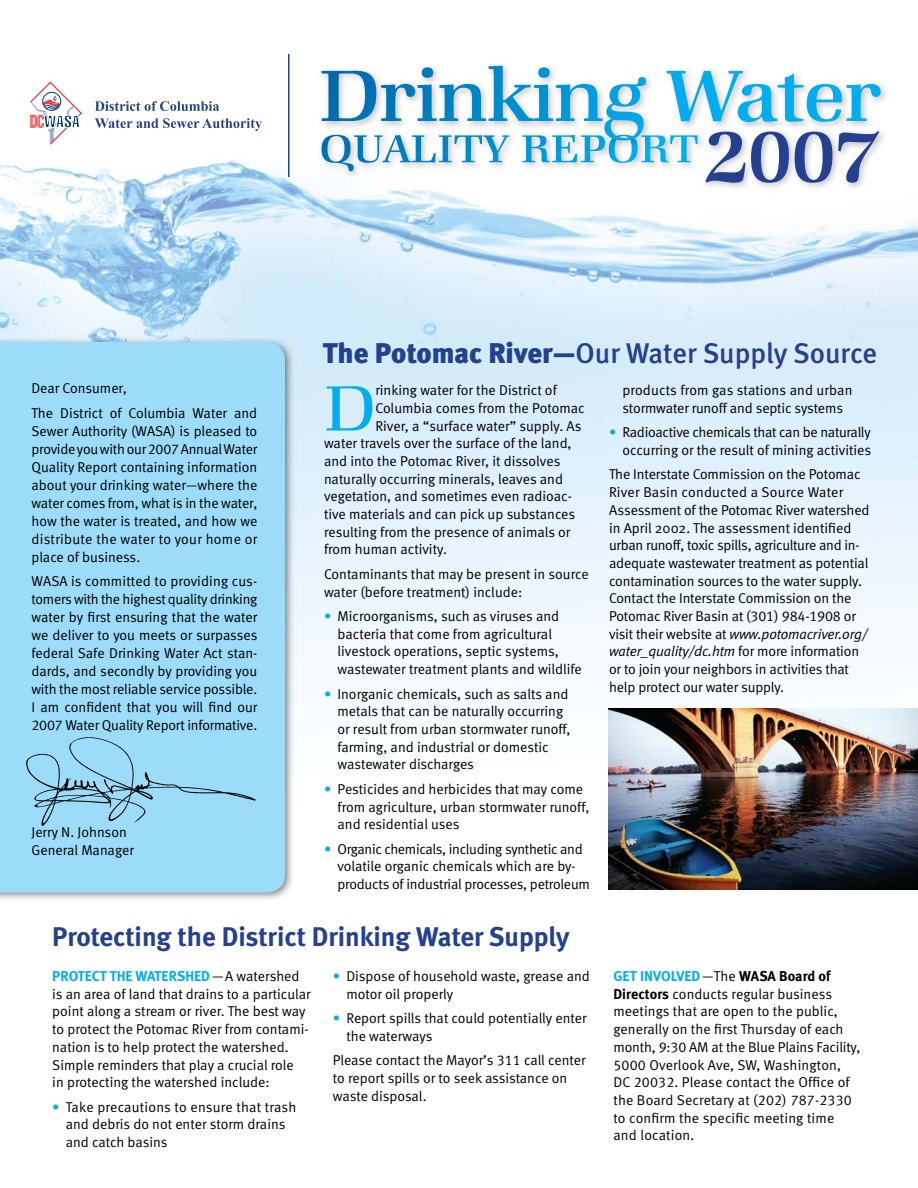
<style>
.page{position:relative;width:918px;height:1188px;background:#fff}
.page>*{position:absolute;margin:0;border:0;box-sizing:border-box;transform-origin:0 0}
.t1{font:500 85.5px "Zapf Book IT Cby BT";color:#25408f}
.t2{font:300 72.6px "Zapf Book IT Cby BT";color:#00aeef}
.t3{font:500 28.5px "Meta";color:#25408f}
.t4{font:700 27px "Meta";color:#25408f}
.t5{font:14.25px/17.7px "Meta Normal";color:#000}
.t6{font:14.25px/17.7px "Meta Normal";letter-spacing:-.02em;color:#000}
.t7{font:700 14.25px "Meta";color:#00aeef}
.s1{font-family:"Meta Normal LF Caps"}
.s2{font-family:"Meta Black LF";font-weight:400}
.s3{color:#00aeef}
.s4{font-style:italic}
.s5{font-family:"Meta Normal";font-weight:400;color:#000}
.s6{color:#000}
.s7{font-family:"Meta";font-weight:700}
</style>
<div class="page">
<img style="left:0;top:109px;width:918px;height:600px">
<img style="left:318px;top:154px;width:384px;height:30px">
<svg style="left:322px;top:154px;width:368px;height:17px"></svg>
<img style="left:318px;top:65px;width:576px;height:66px">
<img style="left:318px;top:131px;width:384px;height:23px">
<img style="left:388px;top:135px;width:310px;height:19px">
<svg style="left:322px;top:66px;width:324px;height:74px"></svg>
<hr style="left:288px;top:54px;width:2px;height:123px;background:#25408f">
<img style="left:0;top:338px;width:298px;height:561px">
<div style="left:0;top:342px;width:285px;height:550px;background:#9ddcf9"></div>
<img style="left:26px;top:734px;width:239px;height:96px">
<svg style="left:95px;top:101px;width:124px;height:10px"></svg>
<svg style="left:95px;top:118px;width:167px;height:13px"></svg>
<img style="left:608px;top:709px;width:310px;height:181px">
<svg style="left:29px;top:81px;width:54px;height:65px"></svg>
<img style="left:702px;top:127px;width:216px;height:203px">
<img style="left:702px;top:127px;width:192px;height:27px">
<h1 class="t1" style="left:705px;top:119px;width:174px">2007</h1>
<p class="t5" style="left:32px;top:377px;width:227px;line-height:24.8px">Dear Consumer,<br>The District of Columbia Water and</p>
<p class="t5" style="left:32px;top:423px;width:227px;text-align:justify">Sewer Authority (WASA) is pleased to provide you with our <span class="s1">2007</span> Annual Water Quality Report containing information about your drinking water—where the water comes from, what is in the water, how the water is treated, and how we distribute the water to your home or place of business.</p>
<p class="t5" style="left:32px;top:574px;width:227px;text-align:justify">WASA is committed to providing cus&shy;tomers with the highest quality drinking water by first ensuring that the water we deliver to you meets or surpasses federal Safe Drinking Water Act stan&shy;dards, and secondly by providing you with the most reliable service possible.<br>I am confident that you will find our <span class="s1">2007</span> Water Quality Report informative.</p>
<p class="t5" style="left:32px;top:824px;width:104px">Jerry N. Johnson<br>General Manager</p>
<h3 class="t3" style="left:323px;top:343px;width:556px"><span class="s2">The Potomac River—</span>Our Water Supply Source</h3>
<h2 class="t2" style="left:324px;top:379px;width:53px">D</h2>
<p class="t5" style="left:375px;top:383px;width:183px">rinking water for the District of</p>
<p class="t5" style="left:375px;top:401px;width:211px">Columbia comes from the Potomac</p>
<p class="t5" style="left:375px;top:418px;width:208px">River, a “surface water” supply. As</p>
<p class="t5" style="left:324px;top:436px;width:249px">water travels over the surface of the land,</p>
<p class="t5" style="left:324px;top:454px;width:238px">and into the Potomac River, it dissolves</p>
<p class="t5" style="left:324px;top:471px;width:241px">naturally occurring minerals, leaves and</p>
<p class="t5" style="left:324px;top:489px;width:249px">vegetation, and sometimes even radioac-</p>
<p class="t5" style="left:324px;top:507px;width:253px">tive materials and can pick up substances</p>
<p class="t5" style="left:324px;top:524px;width:248px">resulting from the presence of animals or</p>
<p class="t5" style="left:324px;top:542px;width:124px">from human activity.</p>
<p class="t5" style="left:324px;top:567px;width:266px">Contaminants that may be present in source water (before treatment) include:</p>
<p class="t5" style="left:338px;top:609px;width:246px;text-indent:-14px"><span class="s3">•</span> Microorganisms, such as viruses and bacteria that come from agricultural livestock operations, septic systems, wastewater treatment plants and wildlife</p>
<p class="t5" style="left:338px;top:686px;width:235px;text-indent:-14px"><span class="s3">•</span> Inorganic chemicals, such as salts and metals that can be naturally occurring or result from urban stormwater runoff, farming, and industrial or domestic wastewater discharges</p>
<p class="t5" style="left:338px;top:782px;width:253px;text-indent:-14px"><span class="s3">•</span> Pesticides and herbicides that may come from agriculture, urban stormwater runoff, and residential uses</p>
<p class="t6" style="left:338px;top:841px;width:254px;text-indent:-14px"><span class="s3">•</span> Organic chemicals, including synthetic and volatile organic chemicals which are by&shy;products of industrial processes, petroleum</p>
<p class="t5" style="left:622px;top:383px;width:232px">products from gas stations and urban stormwater runoff and septic systems</p>
<p class="t6" style="left:609px;top:425px;width:264px;text-align:right"><span class="s3">•</span> Radioactive chemicals that can be naturally occurring or the result of mining activities</p>
<p class="t5" style="left:609px;top:467px;width:262px">The Interstate Commission on the Potomac River Basin conducted a Source Water Assessment of the Potomac River watershed in April 2002. The assessment identified urban runoff, toxic spills, agriculture and in&shy;adequate wastewater treatment as potential contamination sources to the water supply.<br>Contact the Interstate Commission on the Potomac River Basin at <span class="s1">(301) 984-1908</span> or visit their website at <span class="s4">www.potomacriver.org/ water_quality/dc.htm</span> for more information or to join your neighbors in activities that help protect our water supply.</p>
<h3 class="t4" style="left:52px;top:928px;width:519px">Protecting the District Drinking Water Supply</h3>
<p class="t7" style="left:52px;top:971px;width:249px">PROTECT THE WATERSHED <span class="s5">—A watershed</span></p>
<p class="t5" style="left:52px;top:986px;width:260px">is an area of land that drains to a particular point along a stream or river. The best way to protect the Potomac River from contami&shy;nation is to help protect the watershed.<br>Simple reminders that play a crucial role<br>in protecting the watershed include:</p>
<p class="t5" style="left:66px;top:1099px;width:232px;text-indent:-14px"><span class="s3">•</span> Take precautions to ensure that trash and debris do not enter storm drains and catch basins</p>
<p class="t5" style="left:346px;top:969px;width:245px;text-indent:-14px"><span class="s3">•</span> Dispose of household waste, grease and motor oil properly</p>
<p class="t5" style="left:346px;top:1011px;width:242px;text-indent:-14px"><span class="s3">•</span> Report spills that could potentially enter the waterways</p>
<p class="t5" style="left:333px;top:1053px;width:254px">Please contact the Mayor’s <span class="s1">311</span> call center to report spills or to seek assistance on waste disposal.</p>
<p class="t7" style="left:613px;top:971px;width:219px">GET INVOLVED <span class="s5">—The</span> <span class="s6">WASA Board of</span></p>
<p class="t5" style="left:613px;top:986px;width:249px"><span class="s7">Directors</span> conducts regular business meetings that are open to the public, generally on the first Thursday of each month, <span class="s1">9:30</span> AM at the Blue Plains Facility, <span class="s1">5000</span> Overlook Ave, SW, Washington, DC <span class="s1">20032</span>. Please contact the Office of the Board Secretary at <span class="s1">(202) 787-2330 </span>to confirm the specific meeting time and location.</p>
</div>
